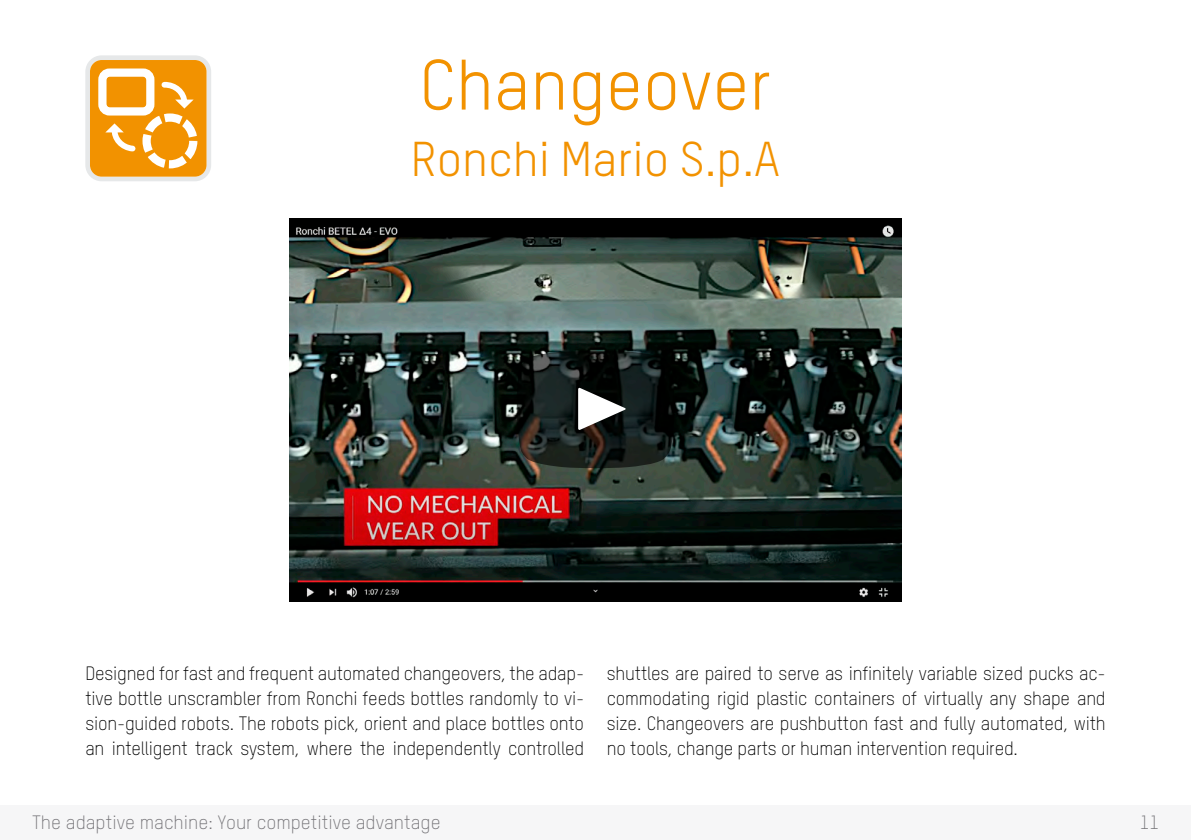
<style>
.page{position:relative;width:1191px;height:840px;background:#fff}
.page>*{position:absolute;margin:0;border:0;box-sizing:border-box;transform-origin:0 0}
.t1{font:70px "TSTARPRO";color:#f29200}
.t2{font:48px "TSTARPRO";color:#f29200}
.t3{font:300 19px/25.1px "TSTARPRO";letter-spacing:-.01em;color:#000;text-align:justify;scale:.96 1}
.t4{font:300 19px "TSTARPRO";color:#747377}
</style>
<div class="page">
<svg style="left:85px;top:55px;width:126px;height:126px"></svg>
<div style="left:0;top:805px;width:1191px;height:34px;background:#f6f6f7"></div>
<img style="left:289px;top:218px;width:612px;height:382px">
<svg style="left:517px;top:351px;width:157px;height:117px;background:#242a28"></svg>
<h1 class="t1" style="left:419px;top:38px;width:353px">Changeover</h1>
<h2 class="t2" style="left:411px;top:127px;width:371px">Ronchi Mario S.p.A</h2>
<p class="t3" style="left:85px;top:659px;width:521px">Designed for fast and frequent automated changeovers, the adap&shy;tive bottle unscrambler from Ronchi feeds bottles randomly to vi&shy;sion-guided robots. The robots pick, orient and place bottles onto an intelligent track system, where the independently controlled</p>
<p class="t3" style="left:607px;top:659px;width:521px">shuttles are paired to serve as infinitely variable sized pucks ac&shy;commodating rigid plastic containers of virtually any shape and size. Changeovers are pushbutton fast and fully automated, with no tools, change parts or human intervention required.</p>
<p class="t4" style="left:32px;top:809px;width:410px">The adaptive machine: Your competitive advantage</p>
<p class="t4" style="left:1139px;top:809px;width:21px">11</p>
</div>
